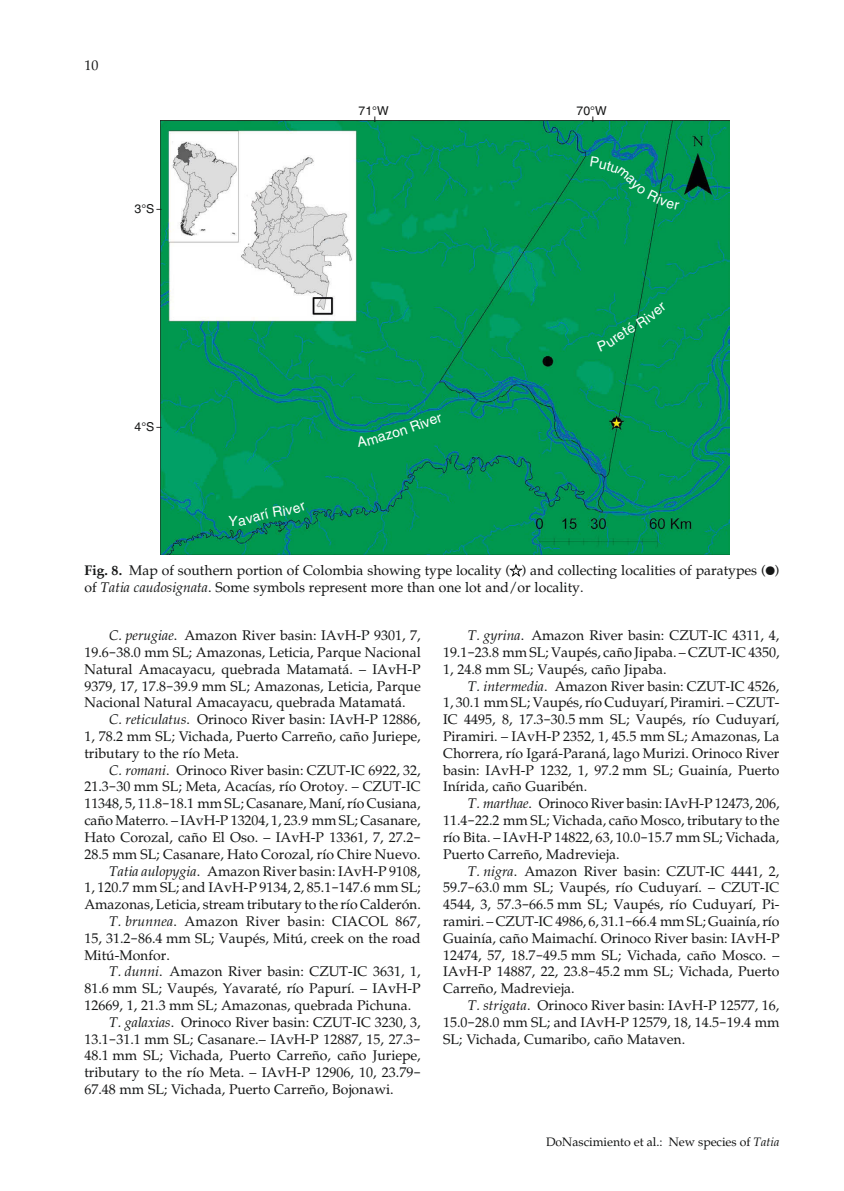
<style>
.page{position:relative;width:844px;height:1191px;background:#fff}
.page>*{position:absolute;margin:0;border:0;box-sizing:border-box;transform-origin:0 0}
.t1{font:14px/16.8px "Palatino Roman";color:#151616;text-align:justify}
.t2{font:14px "Helvetica";color:#fff}
.t3{font:12.25px "Palatino Roman";color:#151616}
.t4{font:12.25px "Helvetica";color:#151616}
.t5{font:10.5px "Helvetica";color:#151616}
.s1{font-family:"Hil Roman"}
.s2{font-family:"Palatino";font-weight:700}
.s3{font-family:"PFE Roman"}
.s4{font-family:"Palatino";font-style:italic}
</style>
<div class="page">
<svg style="left:509px;top:564px;width:14px;height:13px"></svg>
<img style="left:160px;top:121px;width:569px;height:433px">
<svg style="left:590px;top:156px;width:89px;height:54px;background:#019257"></svg>
<svg style="left:597px;top:302px;width:69px;height:49px;background:#009550"></svg>
<svg style="left:357px;top:426px;width:50px;height:21px"></svg>
<svg style="left:238px;top:502px;width:68px;height:24px;background:#019153"></svg>
<p class="t1" style="left:84px;top:57px;width:15px">10</p>
<p class="t4" style="left:134px;top:201px;width:29px">3°S<span class="s1">-</span></p>
<p class="t4" style="left:135px;top:419px;width:29px">4°S<span class="s1">-</span></p>
<p class="t2" style="left:228px;top:512px;width:11px">Y</p>
<p class="t4" style="left:358px;top:103px;width:32px">71°W</p>
<p class="t5" style="left:373px;top:112px;width:4px">ı</p>
<p class="t2" style="left:407px;top:420px;width:34px;rotate:-20deg">River</p>
<p class="t4" style="left:576px;top:103px;width:32px">70°W</p>
<p class="t5" style="left:591px;top:112px;width:4px">ı</p>
<p class="t1" style="left:84px;top:562px;width:696px"><span class="s2">Fig. 8.</span> Map of southern portion of Colombia showing type locality ( ) and collecting localities of paratypes (<span class="s3">%</span>) of <span class="s4">Tatia caudosignata</span>. Some symbols represent more than one lot and/or locality.</p>
<p class="t1" style="left:443px;top:627px;width:338px;text-indent:25px"><span class="s4">T. gyrina</span>. Amazon River basin: CZUT-IC 4311, 4, 19.1<span class="s1">-</span>23.8 mm SL; Vaupés, caño Jipaba. – CZUT-IC 4350, 1, 24.8 mm SL; Vaupés, caño Jipaba.</p>
<p class="t1" style="left:443px;top:677px;width:338px;text-indent:25px"><span class="s4">T. intermedia</span>. Amazon River basin: CZUT-IC 4526, 1, 30.1 mm SL; Vaupés, río Cuduyarí, Piramiri. – CZUT-IC 4495, 8, 17.3<span class="s1">-</span>30.5 mm SL; Vaupés, río Cuduyarí, Piramiri. – IAvH-P 2352, 1, 45.5 mm SL; Amazonas, La Chorrera, río Igará-Paraná, lago Murizi. Orinoco River basin: IAvH-P 1232, 1, 97.2 mm SL; Guainía, Puerto Inírida, caño Guaribén.</p>
<p class="t1" style="left:443px;top:795px;width:338px;text-indent:25px"><span class="s4">T. marthae</span>. Orinoco River basin: IAvH-P 12473, 206, 11.4<span class="s1">-</span>22.2 mm SL; Vichada, caño Mosco, tributary to the río Bita. – IAvH-P 14822, 63, 10.0<span class="s1">-</span>15.7 mm SL; Vichada, Puerto Carreño, Madrevieja.</p>
<p class="t1" style="left:443px;top:862px;width:338px;text-indent:25px"><span class="s4">T. nigra</span>. Amazon River basin: CZUT-IC 4441, 2, 59.7<span class="s1">-</span>63.0 mm SL; Vaupés, río Cuduyarí. – CZUT-IC 4544, 3, 57.3<span class="s1">-</span>66.5 mm SL; Vaupés, río Cuduyarí, Pi&shy;ramiri. – CZUT-IC 4986, 6, 31.1<span class="s1">-</span>66.4 mm SL; Guainía, río Guainía, caño Maimachí. Orinoco River basin: IAvH-P 12474, 57, 18.7<span class="s1">-</span>49.5 mm SL; Vichada, caño Mosco. – IAvH-P 14887, 22, 23.8<span class="s1">-</span>45.2 mm SL; Vichada, Puerto Carreño, Madrevieja.</p>
<p class="t1" style="left:443px;top:997px;width:338px;text-indent:25px"><span class="s4">T. strigata</span>. Orinoco River basin: IAvH-P 12577, 16, 15.0<span class="s1">-</span>28.0 mm SL; and IAvH-P 12579, 18, 14.5<span class="s1">-</span>19.4 mm SL; Vichada, Cumaribo, caño Mataven.</p>
<p class="t1" style="left:84px;top:627px;width:338px;text-indent:25px"><span class="s4">C. perugiae</span>. Amazon River basin: IAvH-P 9301, 7, 19.6<span class="s1">-</span>38.0 mm SL; Amazonas, Leticia, Parque Nacional Natural Amacayacu, quebrada Matamatá. – IAvH-P 9379, 17, 17.8<span class="s1">-</span>39.9 mm SL; Amazonas, Leticia, Parque Nacional Natural Amacayacu, quebrada Matamatá.</p>
<p class="t1" style="left:84px;top:711px;width:338px;text-indent:25px"><span class="s4">C. reticulatus</span>. Orinoco River basin: IAvH-P 12886, 1, 78.2 mm SL; Vichada, Puerto Carreño, caño Juriepe, tributary to the río Meta.</p>
<p class="t1" style="left:109px;top:761px;width:313px"><span class="s4">C. romani</span>. Orinoco River basin: CZUT-IC 6922, 32,</p>
<p class="t1" style="left:84px;top:778px;width:338px">21.3<span class="s1">-</span>30 mm SL; Meta, Acacías, río Orotoy. – CZUT-IC</p>
<p class="t1" style="left:84px;top:795px;width:337px">11348, 5, 11.8<span class="s1">-</span>18.1 mm SL; Casanare, Maní, río Cusiana,</p>
<p class="t1" style="left:84px;top:812px;width:337px">caño Materro. – IAvH-P 13204, 1, 23.9 mm SL; Casanare,</p>
<p class="t1" style="left:84px;top:829px;width:338px">Hato Corozal, caño El Oso. – IAvH-P 13361, 7, 27.2<span class="s1">-</span></p>
<p class="t1" style="left:84px;top:845px;width:338px">28.5 mm SL; Casanare, Hato Corozal, río Chire Nuevo.</p>
<p class="t1" style="left:109px;top:862px;width:313px"><span class="s4">Tatia aulopygia</span>. Amazon River basin: IAvH-P 9108,</p>
<p class="t1" style="left:84px;top:879px;width:338px">1, 120.7 mm SL; and IAvH-P 9134, 2, 85.1<span class="s1">-</span>147.6 mm SL;</p>
<p class="t1" style="left:84px;top:896px;width:338px">Amazonas, Leticia, stream tributary to the río Calderón.</p>
<p class="t1" style="left:109px;top:913px;width:313px"><span class="s4">T. brunnea</span>. Amazon River basin: CIACOL 867,</p>
<p class="t1" style="left:84px;top:929px;width:338px">15, 31.2<span class="s1">-</span>86.4 mm SL; Vaupés, Mitú, creek on the road</p>
<p class="t1" style="left:84px;top:946px;width:87px">Mitú-Monfor.</p>
<p class="t1" style="left:109px;top:963px;width:313px"><span class="s4">T. dunni</span>. Amazon River basin: CZUT-IC 3631, 1,</p>
<p class="t1" style="left:84px;top:980px;width:338px">81.6 mm SL; Vaupés, Yavaraté, río Papurí. – IAvH-P</p>
<p class="t1" style="left:84px;top:997px;width:328px">12669, 1, 21.3 mm SL; Amazonas, quebrada Pichuna.</p>
<p class="t1" style="left:109px;top:1013px;width:313px"><span class="s4">T. galaxias</span>. Orinoco River basin: CZUT-IC 3230, 3,</p>
<p class="t1" style="left:84px;top:1030px;width:338px">13.1<span class="s1">-</span>31.1 mm SL; Casanare.– IAvH-P 12887, 15, 27.3<span class="s1">-</span></p>
<p class="t1" style="left:84px;top:1047px;width:338px">48.1 mm SL; Vichada, Puerto Carreño, caño Juriepe,</p>
<p class="t1" style="left:84px;top:1064px;width:338px">tributary to the río Meta. – IAvH-P 12906, 10, 23.79<span class="s1">-</span></p>
<p class="t1" style="left:84px;top:1081px;width:311px">67.48 mm SL; Vichada, Puerto Carreño, Bojonawi.</p>
<p class="t3" style="left:546px;top:1134px;width:235px">DoNascimiento et al.: New species of <span class="s4">Tatia</span></p>
</div>
